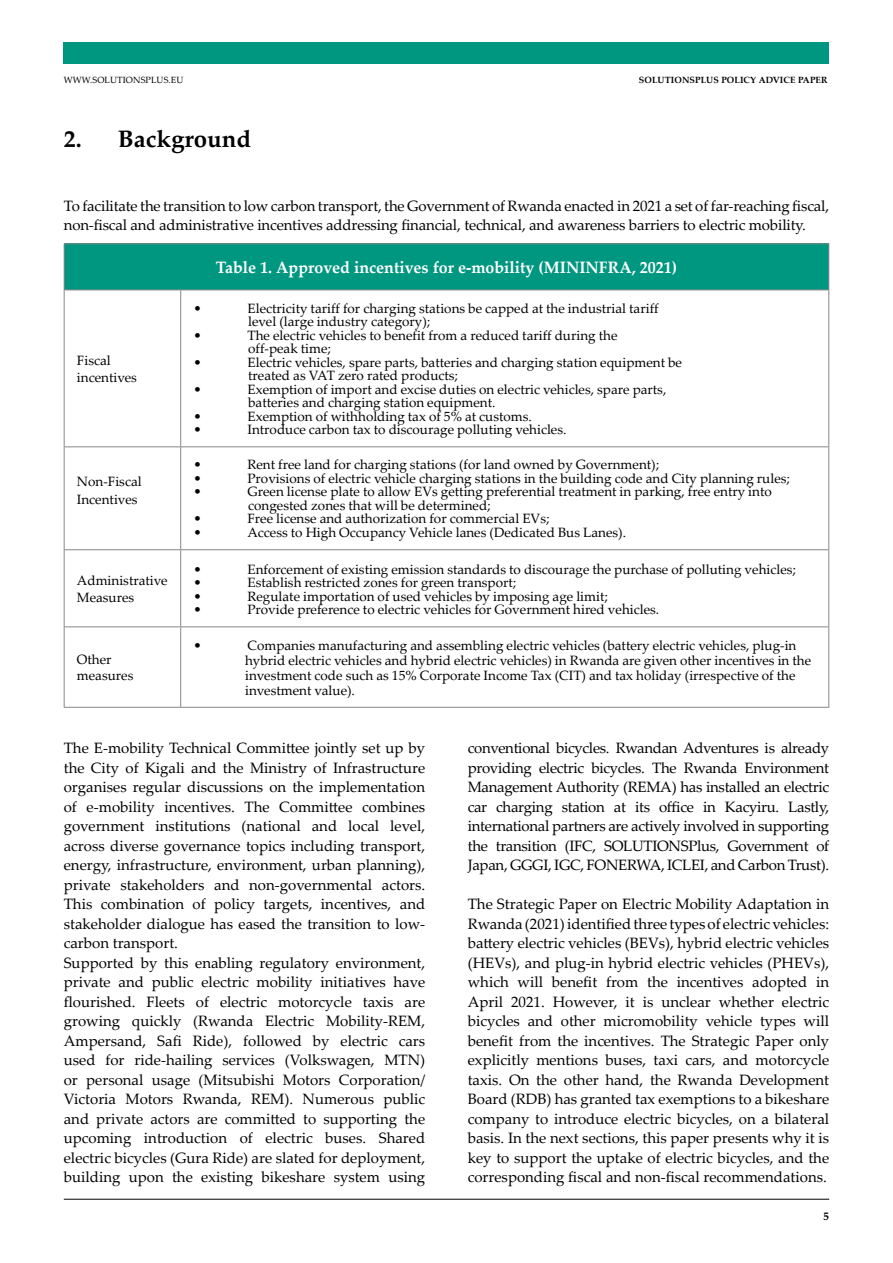
<style>
.page{position:relative;width:893px;height:1263px;background:#fff}
.page>*{position:absolute;margin:0;border:0;box-sizing:border-box;transform-origin:0 0}
.t1{font:700 24px "Palatino";color:#000}
.t2{font:700 16.5px "Palatino Linotype";color:#fff}
.t3{font:15px/19.5px "Palatino Linotype";color:#000}
.t4{font:13.5px/13.5px "Palatino Linotype";color:#000}
.t5{font:13.5px "Palatino";color:#000}
.t6{font:700 11.25px "Palatino Linotype";color:#000}
.t7{font:700 9px "Palatino Linotype";letter-spacing:.01em;color:#000}
.t8{font:9px "Palatino Linotype";letter-spacing:.01em;color:#000}
</style>
<div class="page">
<hr style="left:64px;top:1199px;width:765px;height:1px;background:#000">
<div style="left:64px;top:43px;width:765px;height:21px;background:#009781"></div>
<div style="left:64px;top:244px;width:765px;height:46px;background:#009781"></div>
<svg style="left:65px;top:291px;width:763px;height:416px"></svg>
<hr style="left:64px;top:243px;width:117px;height:1px;background:#868786">
<hr style="left:64px;top:244px;width:1px;height:46px;background:#868786">
<hr style="left:181px;top:243px;width:648px;height:1px;background:#868786">
<hr style="left:828px;top:244px;width:1px;height:46px;background:#868786">
<hr style="left:64px;top:290px;width:117px;height:1px;background:#868786">
<hr style="left:64px;top:290px;width:1px;height:156px;background:#868786">
<hr style="left:181px;top:290px;width:648px;height:1px;background:#868786">
<hr style="left:180px;top:290px;width:1px;height:156px;background:#868786">
<hr style="left:828px;top:290px;width:1px;height:156px;background:#868786">
<hr style="left:64px;top:446px;width:117px;height:1px;background:#868786">
<hr style="left:64px;top:447px;width:1px;height:102px;background:#868786">
<hr style="left:181px;top:446px;width:648px;height:1px;background:#868786">
<hr style="left:180px;top:447px;width:1px;height:102px;background:#868786">
<hr style="left:828px;top:447px;width:1px;height:102px;background:#868786">
<hr style="left:64px;top:549px;width:117px;height:1px;background:#868786">
<hr style="left:64px;top:550px;width:1px;height:76px;background:#868786">
<hr style="left:181px;top:549px;width:648px;height:1px;background:#868786">
<hr style="left:180px;top:550px;width:1px;height:76px;background:#868786">
<hr style="left:828px;top:550px;width:1px;height:76px;background:#868786">
<hr style="left:64px;top:626px;width:117px;height:1px;background:#868786">
<hr style="left:64px;top:627px;width:1px;height:80px;background:#868786">
<hr style="left:181px;top:626px;width:648px;height:1px;background:#868786">
<hr style="left:180px;top:627px;width:1px;height:80px;background:#868786">
<hr style="left:828px;top:627px;width:1px;height:80px;background:#868786">
<hr style="left:64px;top:707px;width:117px;height:1px;background:#868786">
<hr style="left:181px;top:707px;width:648px;height:1px;background:#868786">
<p class="t8" style="left:64px;top:74px;width:121px">WWW.SOLUTIONSPLUS.EU</p>
<p class="t7" style="left:639px;top:74px;width:190px">SOLUTIONSPLUS POLICY ADVICE PAPER</p>
<h1 class="t1" style="left:64px;top:119px;width:189px">2. Background</h1>
<p class="t3" style="left:64px;top:195px;width:767px">To facilitate the transition to low carbon transport, the Government of Rwanda enacted in 2021 a set of far-reaching fiscal, non-fiscal and administrative incentives addressing financial, technical, and awareness barriers to electric mobility.</p>
<p class="t2" style="left:216px;top:256px;width:463px">Table 1. Approved incentives for e-mobility (MININFRA, 2021)</p>
<p class="t4" style="left:77px;top:352px;width:62px;line-height:16.5px">Fiscal incentives</p>
<p class="t4" style="left:77px;top:472px;width:66px;line-height:18px">Non-Fiscal<br>Incentives</p>
<p class="t4" style="left:77px;top:572px;width:92px;line-height:16.5px">Administrative<br>Measures</p>
<p class="t4" style="left:77px;top:650px;width:58px;line-height:16.5px">Other measures</p>
<p class="t4" style="left:193px;top:301px;width:10px">•</p>
<p class="t4" style="left:247px;top:301px;width:413px">Electricity tariff for charging stations be capped at the industrial tariff level (large industry category);</p>
<p class="t4" style="left:193px;top:328px;width:10px">•</p>
<p class="t4" style="left:247px;top:328px;width:372px">The electric vehicles to benefit from a reduced tariff during the off-peak time;</p>
<p class="t4" style="left:193px;top:355px;width:10px">•</p>
<p class="t4" style="left:247px;top:355px;width:436px">Electric vehicles, spare parts, batteries and charging station equipment be treated as VAT zero rated products;</p>
<p class="t4" style="left:193px;top:382px;width:10px">•</p>
<p class="t4" style="left:247px;top:382px;width:420px">Exemption of import and excise duties on electric vehicles, spare parts, batteries and charging station equipment.</p>
<p class="t4" style="left:193px;top:409px;width:10px">•</p>
<p class="t4" style="left:247px;top:409px;width:286px">Exemption of withholding tax of 5% at customs.</p>
<p class="t4" style="left:193px;top:422px;width:10px">•</p>
<p class="t4" style="left:247px;top:422px;width:321px">Introduce carbon tax to discourage polluting vehicles.</p>
<p class="t4" style="left:193px;top:458px;width:10px">•</p>
<p class="t4" style="left:247px;top:458px;width:413px">Rent free land for charging stations (for land owned by Government);</p>
<p class="t4" style="left:193px;top:471px;width:10px">•</p>
<p class="t4" style="left:247px;top:471px;width:544px">Provisions of electric vehicle charging stations in the building code and City planning rules;</p>
<p class="t4" style="left:193px;top:485px;width:10px">•</p>
<p class="t4" style="left:247px;top:485px;width:526px">Green license plate to allow EVs getting preferential treatment in parking, free entry into congested zones that will be determined;</p>
<p class="t4" style="left:193px;top:512px;width:10px">•</p>
<p class="t4" style="left:247px;top:512px;width:303px">Free license and authorization for commercial EVs;</p>
<p class="t4" style="left:193px;top:525px;width:10px">•</p>
<p class="t4" style="left:247px;top:525px;width:380px">Access to High Occupancy Vehicle lanes (Dedicated Bus Lanes).</p>
<p class="t5" style="left:193px;top:558px;width:10px">•</p>
<p class="t5" style="left:247px;top:558px;width:550px">Enforcement of existing emission standards to discourage the purchase of polluting vehicles;</p>
<p class="t5" style="left:193px;top:571px;width:10px">•</p>
<p class="t5" style="left:247px;top:571px;width:270px">Establish restricted zones for green transport;</p>
<p class="t5" style="left:193px;top:585px;width:10px">•</p>
<p class="t5" style="left:247px;top:585px;width:362px">Regulate importation of used vehicles by imposing age limit;</p>
<p class="t5" style="left:193px;top:598px;width:10px">•</p>
<p class="t5" style="left:247px;top:598px;width:413px">Provide preference to electric vehicles for Government hired vehicles.</p>
<p class="t4" style="left:193px;top:638px;width:10px">•</p>
<p class="t4" style="left:245px;top:637px;width:568px;line-height:15px">Companies manufacturing and assembling electric vehicles (battery electric vehicles, plug-in hybrid electric vehicles and hybrid electric vehicles) in Rwanda are given other incentives in the investment code such as 15% Corporate Income Tax (CIT) and tax holiday (irrespective of the investment value).</p>
<p class="t3" style="left:64px;top:738px;width:363px">The E-mobility Technical Committee jointly set up by the City of Kigali and the Ministry of Infrastructure organises regular discussions on the implementation of e-mobility incentives. The Committee combines government institutions (national and local level, across diverse governance topics including transport, energy, infrastructure, environment, urban planning), private stakeholders and non-governmental actors.<br>This combination of policy targets, incentives, and stakeholder dialogue has eased the transition to low&shy;carbon transport.<br>Supported by this enabling regulatory environment, private and public electric mobility initiatives have flourished. Fleets of electric motorcycle taxis are growing quickly (Rwanda Electric Mobility-REM, Ampersand, Safi Ride), followed by electric cars used for ride-hailing services (Volkswagen, MTN) or personal usage (Mitsubishi Motors Corporation/ Victoria Motors Rwanda, REM). Numerous public and private actors are committed to supporting the upcoming introduction of electric buses. Shared electric bicycles (Gura Ride) are slated for deployment, building upon the existing bikeshare system using</p>
<p class="t3" style="left:468px;top:738px;width:363px;text-align:justify">conventional bicycles. Rwandan Adventures is already providing electric bicycles. The Rwanda Environment Management Authority (REMA) has installed an electric car charging station at its office in Kacyiru. Lastly, international partners are actively involved in supporting the transition (IFC, SOLUTIONSPlus, Government of Japan, GGGI, IGC, FONERWA, ICLEI, and Carbon Trust).</p>
<p class="t3" style="left:468px;top:894px;width:363px;text-align:justify">The Strategic Paper on Electric Mobility Adaptation in Rwanda (2021) identified three types of electric vehicles: battery electric vehicles (BEVs), hybrid electric vehicles (HEVs), and plug-in hybrid electric vehicles (PHEVs), which will benefit from the incentives adopted in April 2021. However, it is unclear whether electric bicycles and other micromobility vehicle types will benefit from the incentives. The Strategic Paper only explicitly mentions buses, taxi cars, and motorcycle taxis. On the other hand, the Rwanda Development Board (RDB) has granted tax exemptions to a bikeshare company to introduce electric bicycles, on a bilateral basis. In the next sections, this paper presents why it is key to support the uptake of electric bicycles, and the corresponding fiscal and non-fiscal recommendations.</p>
<p class="t6" style="left:824px;top:1209px;width:7px">5</p>
</div>
